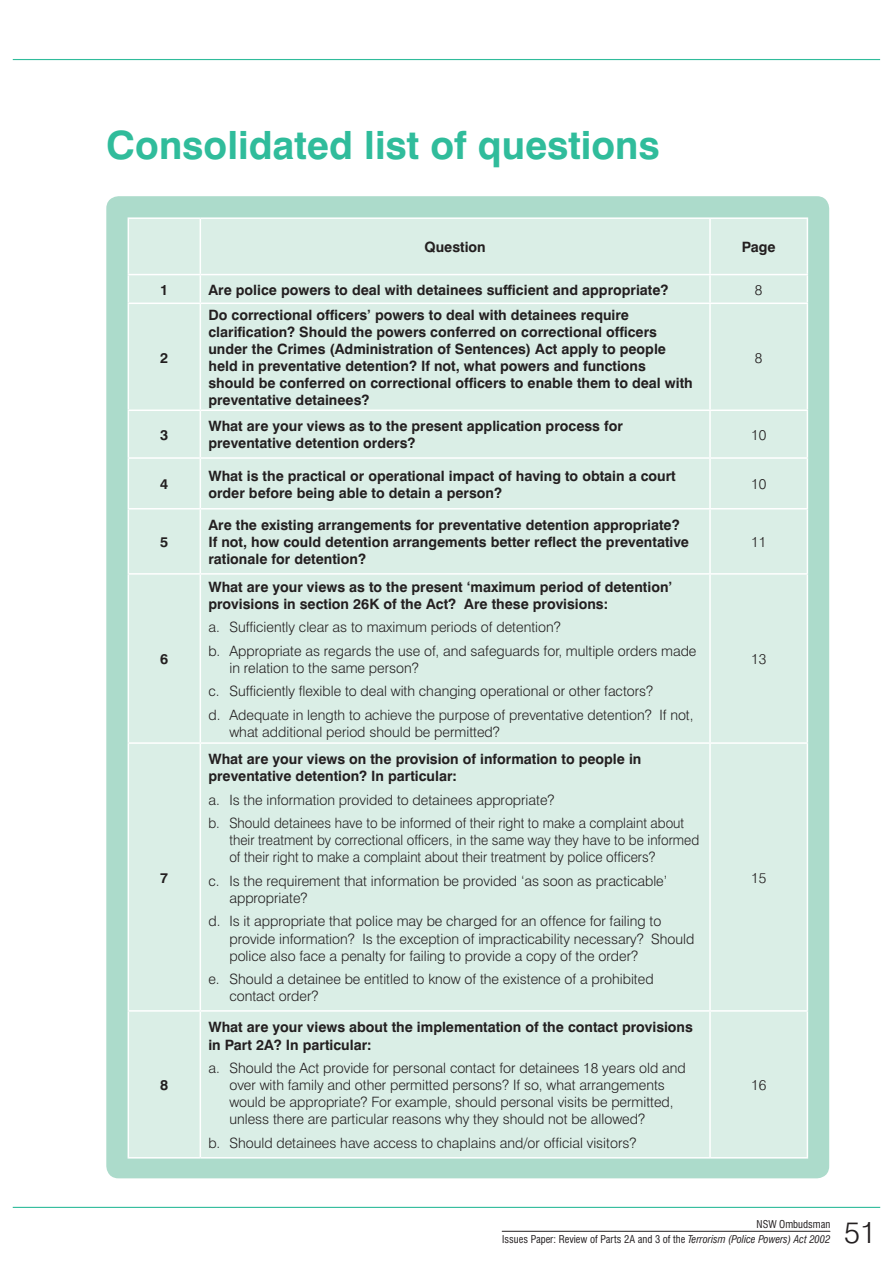
<style>
.page{position:relative;width:893px;height:1263px;background:#fff}
.page>*{position:absolute;margin:0;border:0;box-sizing:border-box;transform-origin:0 0}
.t1{font:700 39px "Swiss 721 BT";color:#30bc9b}
.t2{font:300 30px "Swiss 721 BT";color:#231f20}
.t3{font:300 14.25px/17.1px "Swiss 721 BT";color:#231f20}
.t4{font:700 14.25px/17.1px "Swiss 721 BT";color:#231f20}
.t5{font:300 14.25px/17.1px "Swiss 721 BT";color:#231f20;scale:.95 1}
.t6{font:condensed 10.5px/15px "Swiss 721 BT";color:#231f20;text-align:right}
.s1{font-style:italic}
</style>
<div class="page">
<hr style="left:13px;top:59px;width:867px;height:1px;background:#30bc9b">
<hr style="left:502px;top:1231px;width:328px;height:1px;background:#231f20">
<hr style="left:13px;top:1207px;width:867px;height:1px;background:#30bc9b">
<div style="left:106px;top:196px;width:723px;height:982px;background:#acdbcb"></div>
<div style="left:129px;top:219px;width:678px;height:938px;background:#daeee6"></div>
<hr style="left:128px;top:217px;width:72px;height:2px;background:#fff">
<hr style="left:128px;top:219px;width:1px;height:55px;background:#fff">
<hr style="left:200px;top:217px;width:510px;height:2px;background:#fff">
<hr style="left:200px;top:219px;width:1px;height:55px;background:#fff">
<hr style="left:710px;top:217px;width:98px;height:2px;background:#fff">
<hr style="left:709px;top:219px;width:2px;height:55px;background:#fff">
<hr style="left:807px;top:219px;width:1px;height:55px;background:#fff">
<hr style="left:128px;top:274px;width:72px;height:1px;background:#fff">
<svg style="left:128px;top:275px;width:1px;height:28px"></svg>
<hr style="left:200px;top:274px;width:510px;height:1px;background:#fff">
<svg style="left:200px;top:275px;width:1px;height:28px"></svg>
<hr style="left:710px;top:274px;width:98px;height:1px;background:#fff">
<hr style="left:709px;top:275px;width:2px;height:28px;background:#fff">
<svg style="left:807px;top:275px;width:1px;height:28px"></svg>
<hr style="left:128px;top:303px;width:72px;height:1px;background:#fff">
<hr style="left:128px;top:304px;width:1px;height:105px;background:#fff">
<hr style="left:200px;top:303px;width:510px;height:1px;background:#fff">
<hr style="left:200px;top:304px;width:1px;height:105px;background:#fff">
<hr style="left:710px;top:303px;width:98px;height:1px;background:#fff">
<hr style="left:709px;top:304px;width:2px;height:105px;background:#fff">
<hr style="left:807px;top:304px;width:1px;height:105px;background:#fff">
<hr style="left:128px;top:409px;width:72px;height:2px;background:#fff">
<hr style="left:128px;top:411px;width:1px;height:46px;background:#fff">
<hr style="left:200px;top:409px;width:510px;height:2px;background:#fff">
<hr style="left:200px;top:411px;width:1px;height:46px;background:#fff">
<hr style="left:710px;top:409px;width:98px;height:2px;background:#fff">
<hr style="left:709px;top:411px;width:2px;height:46px;background:#fff">
<hr style="left:807px;top:411px;width:1px;height:46px;background:#fff">
<hr style="left:128px;top:457px;width:72px;height:2px;background:#fff">
<hr style="left:128px;top:459px;width:1px;height:49px;background:#fff">
<hr style="left:200px;top:457px;width:510px;height:2px;background:#fff">
<hr style="left:200px;top:459px;width:1px;height:49px;background:#fff">
<hr style="left:710px;top:457px;width:98px;height:2px;background:#fff">
<hr style="left:709px;top:459px;width:2px;height:49px;background:#fff">
<hr style="left:807px;top:459px;width:1px;height:49px;background:#fff">
<hr style="left:128px;top:508px;width:72px;height:1px;background:#fff">
<hr style="left:128px;top:509px;width:1px;height:64px;background:#fff">
<hr style="left:200px;top:508px;width:510px;height:1px;background:#fff">
<hr style="left:200px;top:509px;width:1px;height:64px;background:#fff">
<hr style="left:710px;top:508px;width:98px;height:1px;background:#fff">
<hr style="left:709px;top:509px;width:2px;height:64px;background:#fff">
<hr style="left:807px;top:509px;width:1px;height:64px;background:#fff">
<hr style="left:128px;top:573px;width:72px;height:2px;background:#fff">
<hr style="left:128px;top:575px;width:1px;height:167px;background:#fff">
<hr style="left:200px;top:573px;width:510px;height:2px;background:#fff">
<hr style="left:200px;top:575px;width:1px;height:167px;background:#fff">
<hr style="left:710px;top:573px;width:98px;height:2px;background:#fff">
<hr style="left:709px;top:575px;width:2px;height:167px;background:#fff">
<hr style="left:807px;top:575px;width:1px;height:167px;background:#fff">
<hr style="left:128px;top:742px;width:72px;height:2px;background:#fff">
<hr style="left:128px;top:744px;width:1px;height:266px;background:#fff">
<hr style="left:200px;top:742px;width:510px;height:2px;background:#fff">
<hr style="left:200px;top:744px;width:1px;height:266px;background:#fff">
<hr style="left:710px;top:742px;width:98px;height:2px;background:#fff">
<hr style="left:709px;top:744px;width:2px;height:266px;background:#fff">
<hr style="left:807px;top:744px;width:1px;height:266px;background:#fff">
<hr style="left:128px;top:1010px;width:72px;height:2px;background:#fff">
<hr style="left:128px;top:1012px;width:1px;height:145px;background:#fff">
<hr style="left:200px;top:1010px;width:510px;height:2px;background:#fff">
<hr style="left:200px;top:1012px;width:1px;height:145px;background:#fff">
<hr style="left:710px;top:1010px;width:98px;height:2px;background:#fff">
<hr style="left:709px;top:1012px;width:2px;height:145px;background:#fff">
<hr style="left:807px;top:1012px;width:1px;height:145px;background:#fff">
<hr style="left:128px;top:1157px;width:72px;height:1px;background:#fff">
<hr style="left:200px;top:1157px;width:510px;height:1px;background:#fff">
<hr style="left:710px;top:1157px;width:98px;height:1px;background:#fff">
<h1 class="t1" style="left:106px;top:121px;width:555px">Consolidated list of questions</h1>
<p class="t4" style="left:425px;top:238px;width:63px">Question</p>
<p class="t4" style="left:742px;top:238px;width:35px">Page</p>
<p class="t4" style="left:160px;top:281px;width:10px">1</p>
<p class="t4" style="left:208px;top:281px;width:462px">Are police powers to deal with detainees sufficient and appropriate?</p>
<p class="t3" style="left:755px;top:281px;width:9px">8</p>
<p class="t4" style="left:160px;top:349px;width:10px">2</p>
<p class="t4" style="left:208px;top:306px;width:486px">Do correctional officers’ powers to deal with detainees require clarification? Should the powers conferred on correctional officers under the Crimes (Administration of Sentences) Act apply to people held in preventative detention? If not, what powers and functions should be conferred on correctional officers to enable them to deal with preventative detainees?</p>
<p class="t3" style="left:755px;top:349px;width:9px">8</p>
<p class="t4" style="left:160px;top:426px;width:10px">3</p>
<p class="t4" style="left:208px;top:418px;width:416px">What are your views as to the present application process for preventative detention orders?</p>
<p class="t3" style="left:751px;top:426px;width:17px">10</p>
<p class="t4" style="left:160px;top:475px;width:10px">4</p>
<p class="t4" style="left:208px;top:467px;width:469px">What is the practical or operational impact of having to obtain a court order before being able to detain a person?</p>
<p class="t3" style="left:751px;top:475px;width:17px">10</p>
<p class="t4" style="left:160px;top:533px;width:10px">5</p>
<p class="t4" style="left:208px;top:516px;width:482px">Are the existing arrangements for preventative detention appropriate?<br>If not, how could detention arrangements better reflect the preventative rationale for detention?</p>
<p class="t3" style="left:751px;top:533px;width:17px">11</p>
<p class="t4" style="left:160px;top:650px;width:10px">6</p>
<p class="t4" style="left:208px;top:578px;width:465px">What are your views as to the present ‘maximum period of detention’ provisions in section 26K of the Act? Are these provisions:</p>
<p class="t3" style="left:208px;top:615px;width:490px;line-height:23.5px">a. Sufficiently clear as to maximum periods of detention?<br>b. Appropriate as regards the use of, and safeguards for, multiple orders made</p>
<p class="t3" style="left:208px;top:656px;width:487px;line-height:23.5px;text-indent:21px">in relation to the same person?<br>c. Sufficiently flexible to deal with changing operational or other factors?<br>d. Adequate in length to achieve the purpose of preventative detention? If not,</p>
<p class="t3" style="left:229px;top:723px;width:272px">what additional period should be permitted?</p>
<p class="t3" style="left:751px;top:650px;width:17px">13</p>
<p class="t4" style="left:160px;top:869px;width:10px">7</p>
<p class="t4" style="left:208px;top:750px;width:434px">What are your views on the provision of information to people in preventative detention? In particular:</p>
<p class="t3" style="left:208px;top:788px;width:477px;line-height:23.5px">a. Is the information provided to detainees appropriate?<br>b. Should detainees have to be informed of their right to make a complaint about</p>
<p class="t5" style="left:229px;top:831px;width:496px">their treatment by correctional officers, in the same way they have to be informed of their right to make a complaint about their treatment by police officers?</p>
<p class="t3" style="left:229px;top:872px;width:439px;text-indent:-21px">c. Is the requirement that information be provided ‘as soon as practicable’ appropriate?</p>
<p class="t3" style="left:229px;top:913px;width:467px;text-indent:-21px">d. Is it appropriate that police may be charged for an offence for failing to provide information? Is the exception of impracticability necessary? Should police also face a penalty for failing to provide a copy of the order?</p>
<p class="t3" style="left:229px;top:970px;width:426px;text-indent:-21px">e. Should a detainee be entitled to know of the existence of a prohibited contact order?</p>
<p class="t3" style="left:751px;top:869px;width:17px">15</p>
<p class="t4" style="left:160px;top:1076px;width:10px">8</p>
<p class="t4" style="left:208px;top:1019px;width:486px">What are your views about the implementation of the contact provisions in Part 2A? In particular:</p>
<p class="t3" style="left:229px;top:1059px;width:458px;text-indent:-21px">a. Should the Act provide for personal contact for detainees 18 years old and over with family and other permitted persons? If so, what arrangements would be appropriate? For example, should personal visits be permitted, unless there are particular reasons why they should not be allowed?</p>
<p class="t3" style="left:208px;top:1134px;width:429px">b. Should detainees have access to chaplains and/or official visitors?</p>
<p class="t3" style="left:751px;top:1076px;width:17px">16</p>
<p class="t6" style="left:502px;top:1216px;width:329px">NSW Ombudsman<br>Issues Paper: Review of Parts 2A and 3 of the <span class="s1">Terrorism (Police Powers) Act 2002</span></p>
<h2 class="t2" style="left:844px;top:1214px;width:33px">51</h2>
</div>
